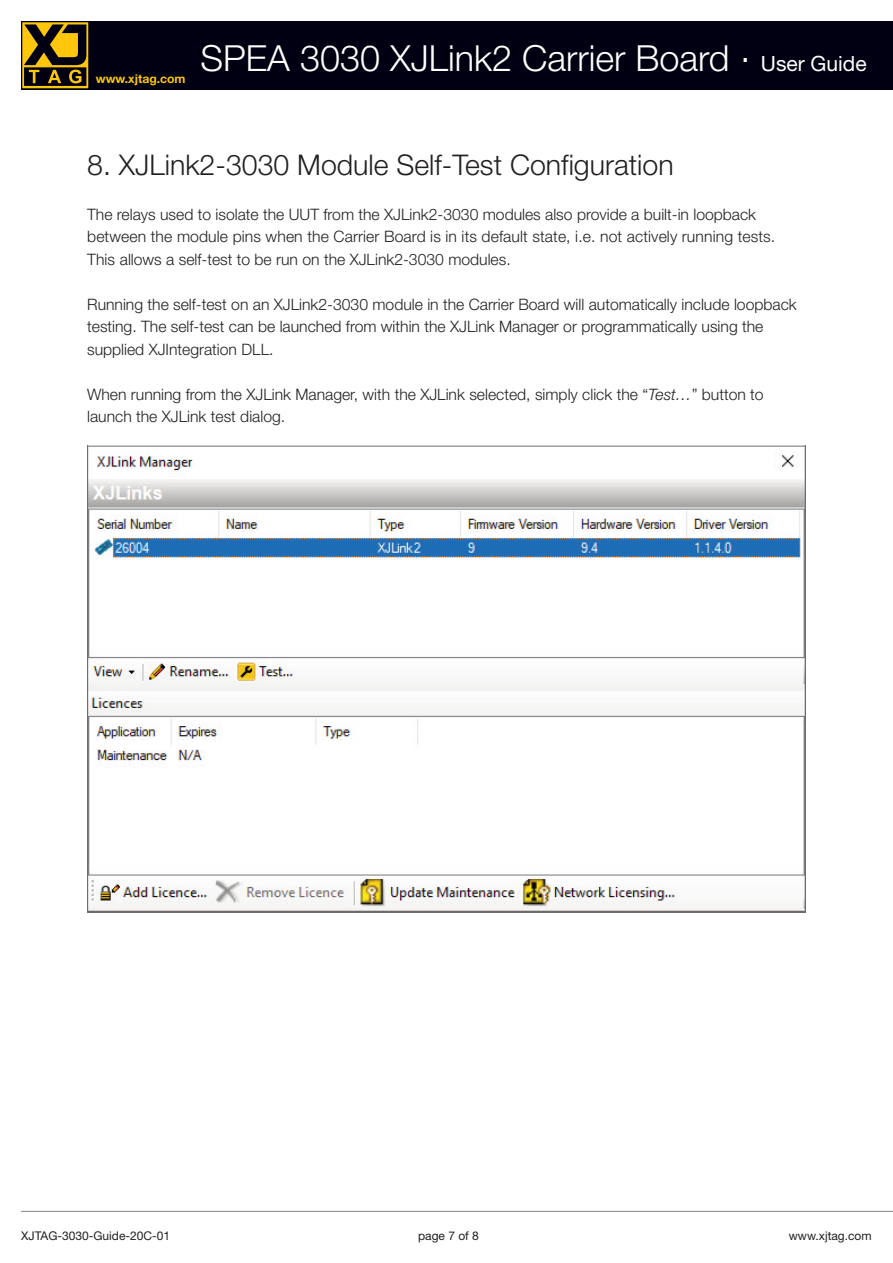
<style>
.page{position:relative;width:893px;height:1263px;background:#fff}
.page>*{position:absolute;margin:0;border:0;box-sizing:border-box;transform-origin:0 0}
.t1{font:300 36px "Helvetica Neue LT";color:#fff}
.t2{font:300 28.5px "Helvetica Neue LT";color:#231f20}
.t3{font:300 15.75px/22.5px "Helvetica Neue LT";color:#231f20}
.t4{font:700 12.15px "Helvetica Neue LT";color:#fec70c}
.t5{font:12px "Helvetica Neue LT";color:#231f20}
.s1{font-weight:400;font-size:21px}
.s2{font-style:italic}
</style>
<div class="page">
<div style="left:21px;top:21px;width:872px;height:68px;background:#000012"></div>
<svg style="left:22px;top:22px;width:66px;height:66px"></svg>
<hr style="left:21px;top:1211px;width:872px;height:1px;background:#8f9299">
<img style="left:87px;top:447px;width:719px;height:465px">
<hr style="left:87px;top:446px;width:719px;height:1px;background:#808285">
<p class="t4" style="left:96px;top:72px;width:91px">www.xjtag.com</p>
<h1 class="t1" style="left:201px;top:36px;width:667px">SPEA 3030 XJLink2 Carrier Board <sup>.</sup> <span class="s1">User Guide</span></h1>
<h2 class="t2" style="left:87px;top:147px;width:588px">8. XJLink2-3030 Module Self-Test Configuration</h2>
<p class="t3" style="left:87px;top:202px;width:690px">The relays used to isolate the UUT from the XJLink2-3030 modules also provide a built-in loopback between the module pins when the Carrier Board is in its default state, i.e. not actively running tests.<br>This allows a self-test to be run on the XJLink2-3030 modules.</p>
<p class="t3" style="left:87px;top:292px;width:711px">Running the self-test on an XJLink2-3030 module in the Carrier Board will automatically include loopback testing. The self-test can be launched from within the XJLink Manager or programmatically using the supplied XJIntegration DLL.</p>
<p class="t3" style="left:87px;top:382px;width:678px">When running from the XJLink Manager, with the XJLink selected, simply click the “<span class="s2">Test…</span>” button to launch the XJLink test dialog.</p>
<p class="t5" style="left:21px;top:1229px;width:150px">XJTAG-3030-Guide-20C-01</p>
<p class="t5" style="left:418px;top:1229px;width:62px">page 7 of 8</p>
<p class="t5" style="left:789px;top:1229px;width:84px">www.xjtag.com</p>
</div>
